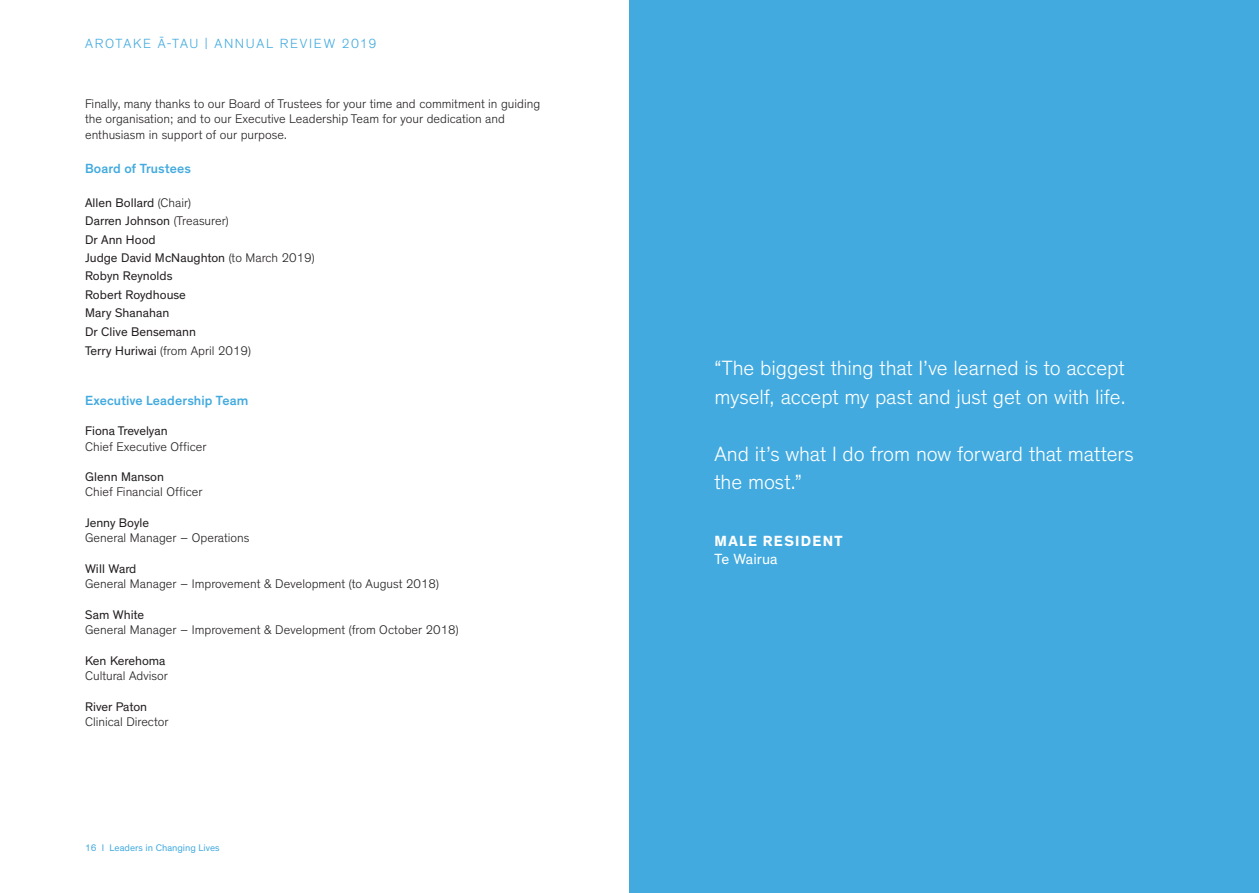
<style>
.page{position:relative;width:1259px;height:893px;background:#fff}
.page>*{position:absolute;margin:0;border:0;box-sizing:border-box;transform-origin:0 0}
.t1{font:300 21px/28.5px "Theinhardt";letter-spacing:-.005em;color:#fff}
.t2{font:700 15px "Theinhardt";letter-spacing:.085em;color:#fff}
.t3{font:15px "Theinhardt";color:#fff}
.t4{font:500 13.5px "Theinhardt";letter-spacing:.01em;color:#42aadf}
.t5{font:300 13.5px "Theinhardt";letter-spacing:.125em;color:#42aadf}
.t6{font:300 12.75px/15.3px "Theinhardt";color:#231f20}
.t7{font:12.75px/18.5px "Theinhardt";color:#231f20}
.t8{font:9.75px "Theinhardt";color:#42aadf}
.s1{font-weight:300}
</style>
<div class="page">
<div style="left:629px;top:0;width:630px;height:893px;background:#42aadf"></div>
<p class="t5" style="left:85px;top:35px;width:293px">AROTAKE Ā-TAU | ANNUAL REVIEW 2019</p>
<p class="t6" style="left:85px;top:96px;width:457px">Finally, many thanks to our Board of Trustees for your time and commitment in guiding the organisation; and to our Executive Leadership Team for your dedication and enthusiasm in support of our purpose.</p>
<p class="t4" style="left:85px;top:161px;width:107px">Board of Trustees</p>
<p class="t7" style="left:85px;top:194px;width:231px">Allen Bollard <span class="s1">(Chair)<br></span>Darren Johnson <span class="s1">(Treasurer)<br></span>Dr Ann Hood<br>Judge David McNaughton <span class="s1">(to March 2019)<br></span>Robyn Reynolds<br>Robert Roydhouse<br>Mary Shanahan<br>Dr Clive Bensemann<br>Terry Huriwai <span class="s1">(from April 2019)</span></p>
<p class="t4" style="left:85px;top:392px;width:165px">Executive Leadership Team</p>
<p class="t7" style="left:85px;top:422px;width:84px">Fiona Trevelyan</p>
<p class="t6" style="left:85px;top:439px;width:123px">Chief Executive Officer</p>
<p class="t7" style="left:85px;top:468px;width:80px">Glenn Manson</p>
<p class="t6" style="left:85px;top:485px;width:119px">Chief Financial Officer</p>
<p class="t7" style="left:85px;top:514px;width:66px">Jenny Boyle</p>
<p class="t6" style="left:85px;top:531px;width:166px">General Manager – Operations</p>
<p class="t7" style="left:85px;top:560px;width:53px">Will Ward</p>
<p class="t6" style="left:85px;top:577px;width:355px">General Manager – Improvement &amp; Development (to August 2018)</p>
<p class="t7" style="left:85px;top:606px;width:61px">Sam White</p>
<p class="t6" style="left:85px;top:622px;width:375px">General Manager – Improvement &amp; Development (from October 2018)</p>
<p class="t7" style="left:85px;top:652px;width:82px">Ken Kerehoma</p>
<p class="t6" style="left:85px;top:668px;width:84px">Cultural Advisor</p>
<p class="t7" style="left:85px;top:697px;width:64px">River Paton</p>
<p class="t6" style="left:85px;top:714px;width:85px">Clinical Director</p>
<p class="t8" style="left:85px;top:842px;width:136px">16 I Leaders in Changing Lives</p>
<h1 class="t1" style="left:714px;top:354px;width:413px">“The biggest thing that I’ve learned is to accept myself, accept my past and just get on with life.</h1>
<h1 class="t1" style="left:714px;top:440px;width:420px">And it’s what I do from now forward that matters the most.”</h1>
<p class="t2" style="left:714px;top:532px;width:129px">MALE RESIDENT</p>
<p class="t3" style="left:714px;top:550px;width:65px">Te Wairua</p>
</div>
